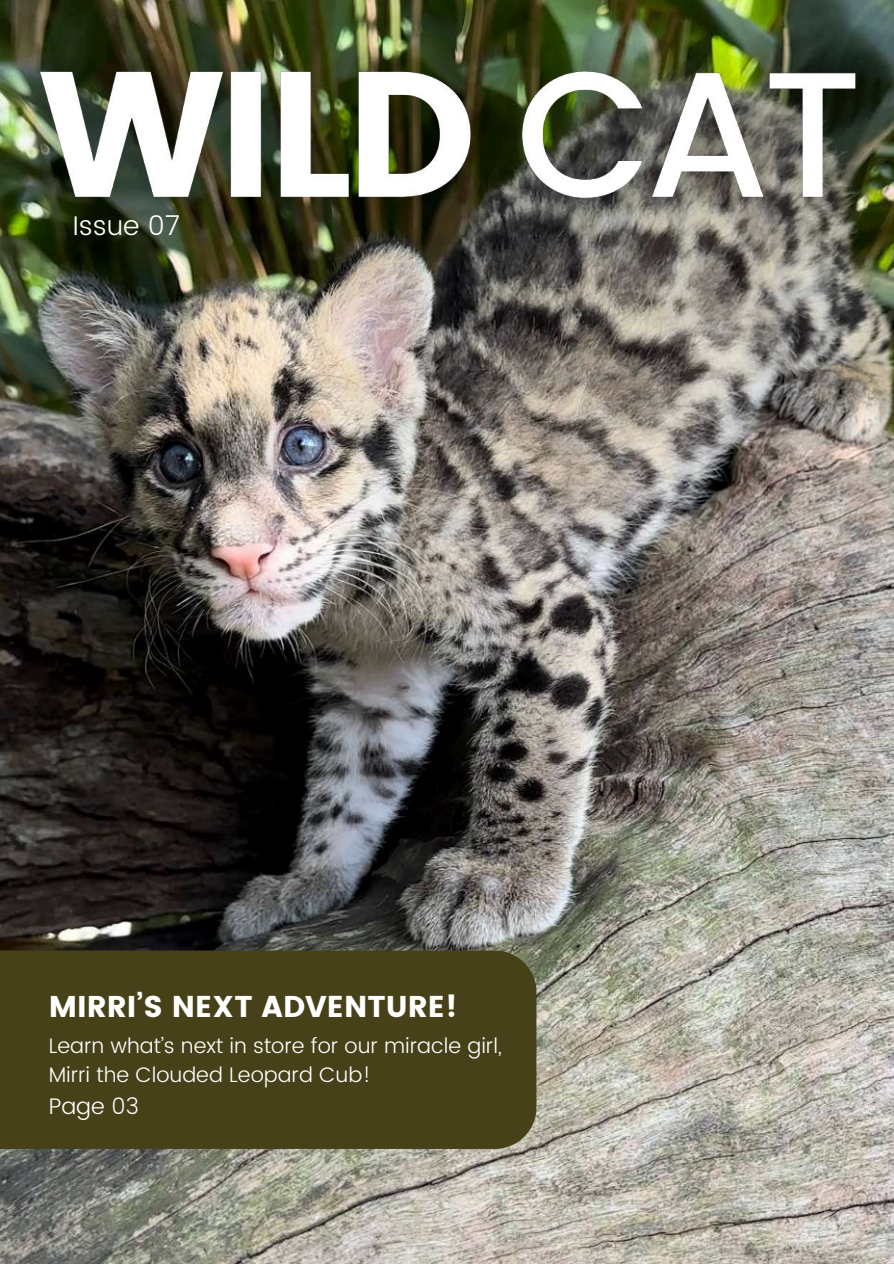
<style>
.page{position:relative;width:894px;height:1264px;background:#fff}
.page>*{position:absolute;margin:0;border:0;box-sizing:border-box;transform-origin:0 0}
.t1{font:700 30px "Poppins";color:#fff}
.t2{font:300 27px "Poppins";color:#fff}
.t3{font:300 22.5px "Poppins";color:#fff}
.t4{font:300 21px/29.2px "Poppins";color:#fff}
</style>
<div class="page">
<img style="left:0;top:0;width:893px;height:1263px">
<img style="left:0;top:12px;width:893px;height:251px">
<div style="left:0;top:950px;width:536px;height:198px;background:#474119"></div>
<p class="t2" style="left:73px;top:207px;width:108px">Issue 07</p>
<h1 class="t1" style="left:49px;top:985px;width:410px">MIRRI’S NEXT ADVENTURE!</h1>
<p class="t4" style="left:49px;top:1031px;width:454px">Learn what’s next in store for our miracle girl,<br>Mirri the Clouded Leopard Cub!</p>
<p class="t3" style="left:49px;top:1090px;width:92px">Page 03</p>
</div>
